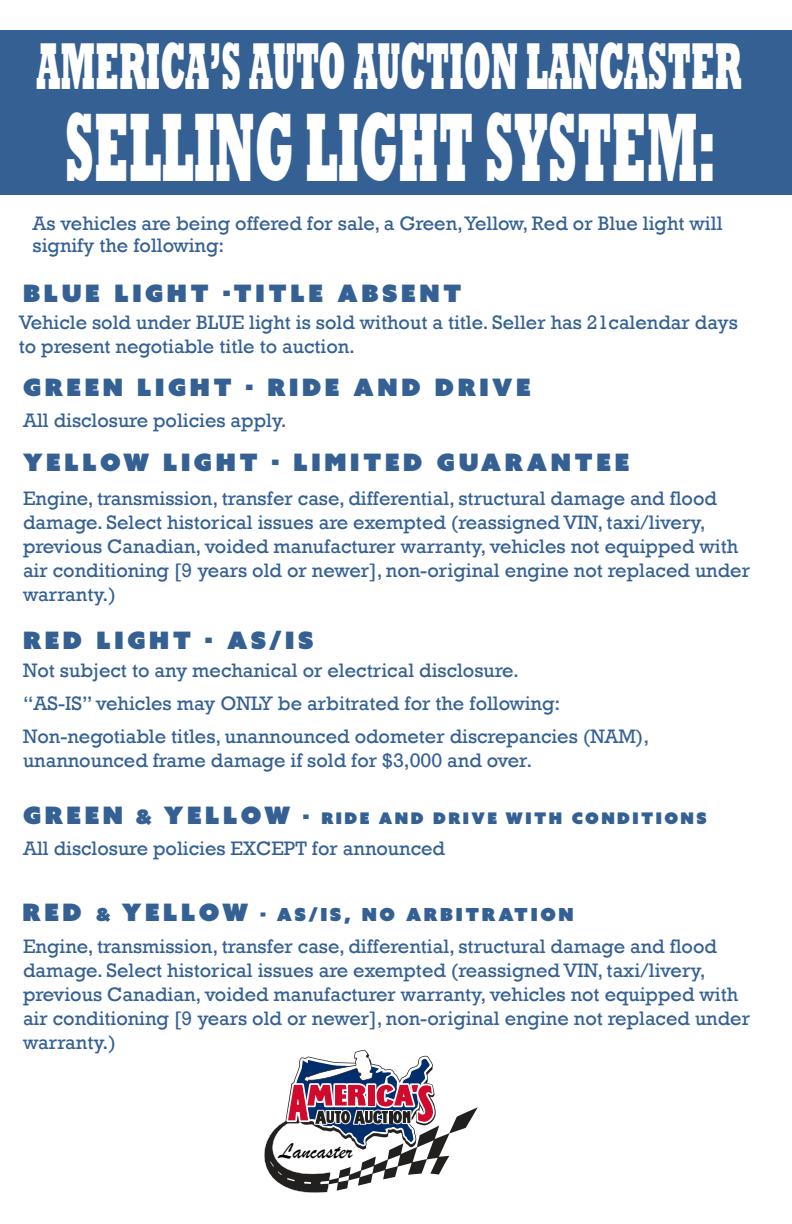
<style>
.page{position:relative;width:792px;height:1224px;background:#fff}
.page>*{position:absolute;margin:0;border:0;box-sizing:border-box;transform-origin:0 0}
.t1{font:800 100px "Rockwell";color:#fff;scale:.46 1}
.t2{font:800 68px "Rockwell";color:#fff;scale:.46 1}
.t3{font:24px "Azo Sans Uber";letter-spacing:.15em;color:#346094}
.t4{font:22.8px "Brush Script";color:#000}
.t5{font:20px/24px "Rockwell";color:#346094}
.t6{font:18px "Azo Sans Uber";letter-spacing:.15em;color:#346094}
.t7{font:16px "Azo Sans Uber";letter-spacing:.15em;color:#346094}
.s1{font-size:24px}
.s2{font-size:20px}
</style>
<div class="page">
<div style="left:0;top:30px;width:792px;height:164px;background:#346094"></div>
<svg style="left:264px;top:1050px;width:214px;height:143px"></svg>
<h2 class="t2" style="left:37px;top:27px;width:1534px">AMERICA’S AUTO AUCTION LANCASTER</h2>
<h1 class="t1" style="left:65px;top:90px;width:1417px">SELLING LIGHT SYSTEM:</h1>
<p class="t5" style="left:33px;top:212px;width:691px;line-height:22px">As vehicles are being offered for sale, a Green, Yellow, Red or Blue light will signify the following:</p>
<p class="t3" style="left:23px;top:277px;width:440px">BLUE LIGHT -TITLE ABSENT</p>
<p class="t5" style="left:19px;top:311px;width:721px">Vehicle sold under BLUE light is sold without a title. Seller has 21calendar days to present negotiable title to auction.</p>
<p class="t3" style="left:23px;top:371px;width:509px">GREEN LIGHT - RIDE AND DRIVE</p>
<p class="t5" style="left:23px;top:408px;width:265px">All disclosure policies apply.</p>
<p class="t3" style="left:23px;top:446px;width:608px">YELLOW LIGHT - LIMITED GUARANTEE</p>
<p class="t5" style="left:23px;top:486px;width:728px">Engine, transmission, transfer case, differential, structural damage and flood damage. Select historical issues are exempted (reassigned VIN, taxi/livery, previous Canadian, voided manufacturer warranty, vehicles not equipped with air conditioning [9 years old or newer], non-original engine not replaced under warranty.)</p>
<p class="t3" style="left:23px;top:624px;width:292px">RED LIGHT - AS/IS</p>
<p class="t5" style="left:23px;top:654px;width:628px;line-height:33px">Not subject to any mechanical or electrical disclosure.<br>“AS-IS” vehicles may ONLY be arbitrated for the following:<br>Non-negotiable titles, unannounced odometer discrepancies (NAM),</p>
<p class="t5" style="left:23px;top:748px;width:511px">unannounced frame damage if sold for $3,000 and over.</p>
<p class="t7" style="left:23px;top:807px;width:685px"><span class="s1">GREEN</span> <span class="s2">&amp;</span> <span class="s1">YELLOW</span> <span class="s2">-</span> RIDE AND DRIVE WITH CONDITIONS</p>
<p class="t5" style="left:23px;top:836px;width:424px">All disclosure policies EXCEPT for announced</p>
<p class="t6" style="left:23px;top:903px;width:553px"><span class="s1">RED</span> &amp; <span class="s1">YELLOW</span> - AS/IS, NO ARBITRATION</p>
<p class="t5" style="left:23px;top:935px;width:728px">Engine, transmission, transfer case, differential, structural damage and flood damage. Select historical issues are exempted (reassigned VIN, taxi/livery, previous Canadian, voided manufacturer warranty, vehicles not equipped with air conditioning [9 years old or newer], non-original engine not replaced under warranty.)</p>
<p class="t4" style="left:279px;top:1137px;width:75px">Lancaster</p>
</div>
